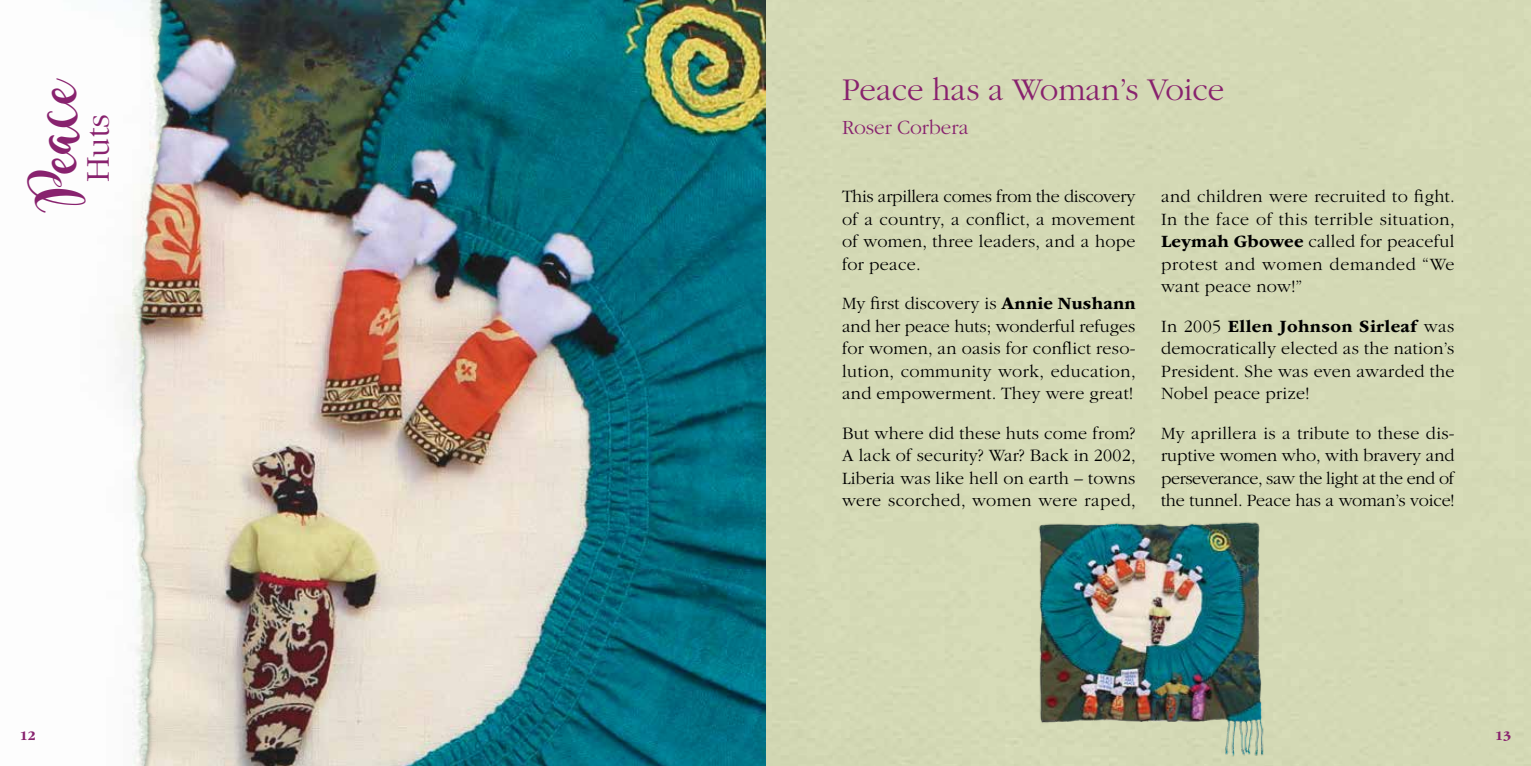
<style>
.page{position:relative;width:1531px;height:766px;background:#fff}
.page>*{position:absolute;margin:0;border:0;box-sizing:border-box;transform-origin:0 0}
.t1{font:49.95px "Magnolia Sky";color:#88226e}
.t2{font:300 34.5px "ITC Garamond Std";color:#88226e}
.t3{font:300 33px "ITC Garamond Std";color:#88226e}
.t4{font:300 21px "ITC Garamond Std";color:#88226e}
.t5{font:300 18px/22.5px "ITC Garamond Std";letter-spacing:.015em;color:#000;text-align:justify}
.t6{font:700 13.5px "ITC Garamond Std";color:#88226e}
.s1{font-weight:700}
</style>
<div class="page">
<div style="left:765px;top:0;width:766px;height:765px;background:#d4d9b5"></div>
<img style="left:247px;top:0;width:518px;height:765px">
<img style="left:115px;top:0;width:132px;height:765px">
<img style="left:1029px;top:512px;width:242px;height:247px">
<h1 class="t1" style="left:30px;top:208px;width:133px;rotate:-90deg">Peace</h1>
<h2 class="t2" style="left:79px;top:182px;width:70px;rotate:-90deg">Huts</h2>
<h3 class="t3" style="left:842px;top:72px;width:384px">Peace has a Woman’s Voice</h3>
<p class="t4" style="left:842px;top:116px;width:128px">Roser Corbera</p>
<p class="t5" style="left:842px;top:185px;width:295px">This arpillera comes from the discovery of a country, a conflict, a movement of women, three leaders, and a hope for peace.</p>
<p class="t5" style="left:842px;top:292px;width:295px">My first discovery is <span class="s1">Annie Nushann </span>and her peace huts; wonderful refuges for women, an oasis for conflict reso&shy;lution, community work, education, and empowerment. They were great!</p>
<p class="t5" style="left:842px;top:422px;width:295px">But where did these huts come from?<br>A lack of security? War? Back in 2002, Liberia was like hell on earth – towns were scorched, women were raped,</p>
<p class="t5" style="left:1161px;top:185px;width:295px">and children were recruited to fight.<br>In the face of this terrible situation, <span class="s1">Leymah Gbowee</span> called for peaceful protest and women demanded “We want peace now!”</p>
<p class="t5" style="left:1161px;top:315px;width:295px">In 2005 <span class="s1">Ellen Johnson Sirleaf</span> was democratically elected as the nation’s President. She was even awarded the Nobel peace prize!</p>
<p class="t5" style="left:1161px;top:422px;width:295px">My aprillera is a tribute to these dis&shy;ruptive women who, with bravery and perseverance, saw the light at the end of the tunnel. Peace has a woman’s voice!</p>
<p class="t6" style="left:20px;top:727px;width:17px">12</p>
<p class="t6" style="left:1495px;top:727px;width:17px">13</p>
</div>
